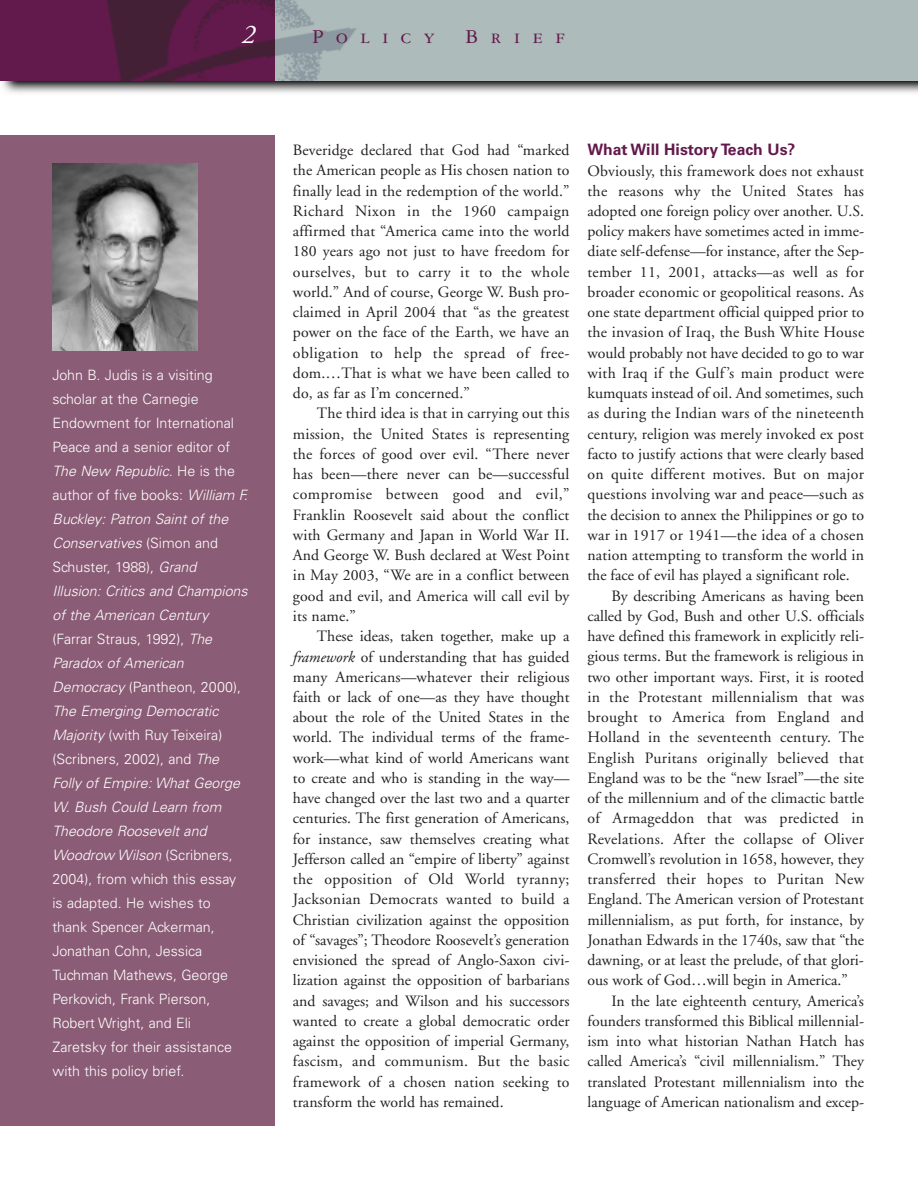
<style>
.page{position:relative;width:918px;height:1188px;background:#fff}
.page>*{position:absolute;margin:0;border:0;box-sizing:border-box;transform-origin:0 0}
.t1{font:italic 27px "Adobe Garamond";color:#fff}
.t2{font:21px "Garamond Three SC";letter-spacing:.6em;color:#62194b}
.t3{font:15.75px/20.2px "Adobe Garamond";color:#231f20;text-align:justify}
.t4{font:15.75px "Adobe Garamond";letter-spacing:.02em;color:#231f20}
.t5{font:700 15.75px "Univers";color:#62194b}
.t6{font:300 14.25px/24px "Univers";color:#fff}
.s1{font-style:italic}
</style>
<div class="page">
<img style="left:2px;top:81px;width:916px;height:12px">
<div style="left:266px;top:0;width:652px;height:81px;background:#adbbbb"></div>
<img style="left:275px;top:0;width:81px;height:81px">
<div style="left:0;top:0;width:275px;height:81px;background:#62194b"></div>
<img style="left:107px;top:0;width:168px;height:81px">
<div style="left:0;top:135px;width:275px;height:990px;background:#8a5c75"></div>
<img style="left:52px;top:164px;width:145px;height:187px">
<h1 class="t1" style="left:242px;top:23px;width:15px">2</h1>
<h2 class="t2" style="left:312px;top:28px;width:124px">Policy</h2>
<h2 class="t2" style="left:465px;top:28px;width:101px">Brief</h2>
<p class="t6" style="left:52px;top:364px;width:197px">John B. Judis is a visiting scholar at the Carnegie<br>Endowment for International<br>Peace and a senior editor of<br><span class="s1">The New Republic.</span> He is the author of five books: <span class="s1">William F.<br>Buckley: Patron Saint of the<br>Conservatives</span> (Simon and<br>Schuster, 1988), <span class="s1">Grand<br>Illusion: Critics and Champions of the American Century </span>(Farrar Straus, 1992), <span class="s1">The<br>Paradox of American<br>Democracy</span> (Pantheon, 2000),<br><span class="s1">The Emerging Democratic<br>Majority</span> (with Ruy Teixeira) (Scribners, 2002), and <span class="s1">The<br>Folly of Empire: What George<br>W. Bush Could Learn from<br>Theodore Roosevelt and<br>Woodrow Wilson</span> (Scribners,<br>2004), from which this essay is adapted. He wishes to thank Spencer Ackerman,<br>Jonathan Cohn, Jessica<br>Tuchman Mathews, George<br>Perkovich, Frank Pierson,<br>Robert Wright, and Eli<br>Zaretsky for their assistance with this policy brief.</p>
<p class="t3" style="left:293px;top:142px;width:278px">Beveridge declared that God had “marked the American people as His chosen nation to finally lead in the redemption of the world.” Richard Nixon in the 1960 campaign affirmed that “America came into the world 180 years ago not just to have freedom for ourselves, but to carry it to the whole world.” And of course, George W. Bush pro&shy;claimed in April 2004 that “as the greatest power on the face of the Earth, we have an obligation to help the spread of free&shy;dom.…That is what we have been called to do, as far as I’m concerned.”</p>
<p class="t3" style="left:293px;top:405px;width:278px;text-indent:24px">The third idea is that in carrying out this mission, the United States is representing the forces of good over evil. “There never has been—there never can be—successful compromise between good and evil,” Franklin Roosevelt said about the conflict with Germany and Japan in World War II.<br>And George W. Bush declared at West Point in May 2003, “We are in a conflict between good and evil, and America will call evil by its name.”</p>
<p class="t3" style="left:293px;top:627px;width:278px;text-indent:24px">These ideas, taken together, make up a <span class="s1">framework</span> of understanding that has guided many Americans—whatever their religious faith or lack of one—as they have thought about the role of the United States in the world. The individual terms of the frame&shy;work—what kind of world Americans want to create and who is standing in the way— have changed over the last two and a quarter centuries. The first generation of Americans, for instance, saw themselves creating what Jefferson called an “empire of liberty” against the opposition of Old World tyranny; Jacksonian Democrats wanted to build a Christian civilization against the opposition of “savages”; Theodore Roosevelt’s generation envisioned the spread of Anglo-Saxon civi&shy;lization against the opposition of barbarians and savages; and Wilson and his successors wanted to create a global democratic order against the opposition of imperial Germany, fascism, and communism. But the basic framework of a chosen nation seeking to transform the world has remained.</p>
<p class="t5" style="left:587px;top:144px;width:210px">What Will History Teach Us?</p>
<p class="t3" style="left:587px;top:162px;width:278px">Obviously, this framework does not exhaust</p>
<p class="t4" style="left:587px;top:184px;width:278px">the reasons why the United States has</p>
<p class="t3" style="left:587px;top:202px;width:278px">adopted one foreign policy over another. U.S.</p>
<p class="t3" style="left:587px;top:223px;width:278px">policy makers have sometimes acted in imme-</p>
<p class="t3" style="left:587px;top:243px;width:278px">diate self-defense—for instance, after the Sep-</p>
<p class="t4" style="left:587px;top:265px;width:278px">tember 11, 2001, attacks—as well as for</p>
<p class="t3" style="left:587px;top:283px;width:278px">broader economic or geopolitical reasons. As</p>
<p class="t3" style="left:587px;top:304px;width:278px">one state department official quipped prior to</p>
<p class="t4" style="left:587px;top:326px;width:278px">the invasion of Iraq, the Bush White House</p>
<p class="t3" style="left:587px;top:344px;width:278px">would probably not have decided to go to war</p>
<p class="t4" style="left:587px;top:367px;width:278px">with Iraq if the Gulf ’s main product were</p>
<p class="t3" style="left:587px;top:385px;width:278px">kumquats instead of oil. And sometimes, such</p>
<p class="t4" style="left:587px;top:407px;width:278px">as during the Indian wars of the nineteenth</p>
<p class="t3" style="left:587px;top:425px;width:278px">century, religion was merely invoked ex post</p>
<p class="t3" style="left:587px;top:445px;width:278px">facto to justify actions that were clearly based</p>
<p class="t4" style="left:587px;top:468px;width:278px">on quite different motives. But on major</p>
<p class="t3" style="left:587px;top:486px;width:278px">questions involving war and peace—such as</p>
<p class="t3" style="left:587px;top:506px;width:278px">the decision to annex the Philippines or go to</p>
<p class="t4" style="left:587px;top:529px;width:278px">war in 1917 or 1941—the idea of a chosen</p>
<p class="t3" style="left:587px;top:546px;width:278px">nation attempting to transform the world in</p>
<p class="t3" style="left:587px;top:567px;width:264px">the face of evil has played a significant role.</p>
<p class="t3" style="left:611px;top:587px;width:254px">By describing Americans as having been</p>
<p class="t3" style="left:587px;top:607px;width:278px">called by God, Bush and other U.S. officials</p>
<p class="t3" style="left:587px;top:627px;width:278px">have defined this framework in explicitly reli-</p>
<p class="t3" style="left:587px;top:648px;width:278px">gious terms. But the framework is religious in</p>
<p class="t3" style="left:587px;top:668px;width:278px">two other important ways. First, it is rooted</p>
<p class="t4" style="left:587px;top:691px;width:278px">in the Protestant millennialism that was</p>
<p class="t4" style="left:587px;top:711px;width:278px">brought to America from England and</p>
<p class="t4" style="left:587px;top:731px;width:278px">Holland in the seventeenth century. The</p>
<p class="t4" style="left:587px;top:751px;width:278px">English Puritans originally believed that</p>
<p class="t3" style="left:587px;top:769px;width:278px">England was to be the “new Israel”—the site</p>
<p class="t3" style="left:587px;top:789px;width:278px">of the millennium and of the climactic battle</p>
<p class="t4" style="left:587px;top:812px;width:278px">of Armageddon that was predicted in</p>
<p class="t4" style="left:587px;top:832px;width:278px">Revelations. After the collapse of Oliver</p>
<p class="t3" style="left:587px;top:850px;width:278px">Cromwell’s revolution in 1658, however, they</p>
<p class="t4" style="left:587px;top:873px;width:278px">transferred their hopes to Puritan New</p>
<p class="t3" style="left:587px;top:891px;width:278px">England. The American version of Protestant</p>
<p class="t3" style="left:587px;top:911px;width:278px">millennialism, as put forth, for instance, by</p>
<p class="t3" style="left:587px;top:931px;width:278px">Jonathan Edwards in the 1740s, saw that “the</p>
<p class="t3" style="left:587px;top:951px;width:278px">dawning, or at least the prelude, of that glori-</p>
<p class="t3" style="left:587px;top:972px;width:262px">ous work of God…will begin in America.”</p>
<p class="t3" style="left:611px;top:992px;width:254px">In the late eighteenth century, America’s</p>
<p class="t3" style="left:587px;top:1012px;width:278px">founders transformed this Biblical millennial-</p>
<p class="t3" style="left:587px;top:1032px;width:278px">ism into what historian Nathan Hatch has</p>
<p class="t3" style="left:587px;top:1053px;width:278px">called America’s “civil millennialism.” They</p>
<p class="t3" style="left:587px;top:1073px;width:278px">translated Protestant millennialism into the</p>
<p class="t3" style="left:587px;top:1093px;width:278px">language of American nationalism and excep-</p>
</div>
